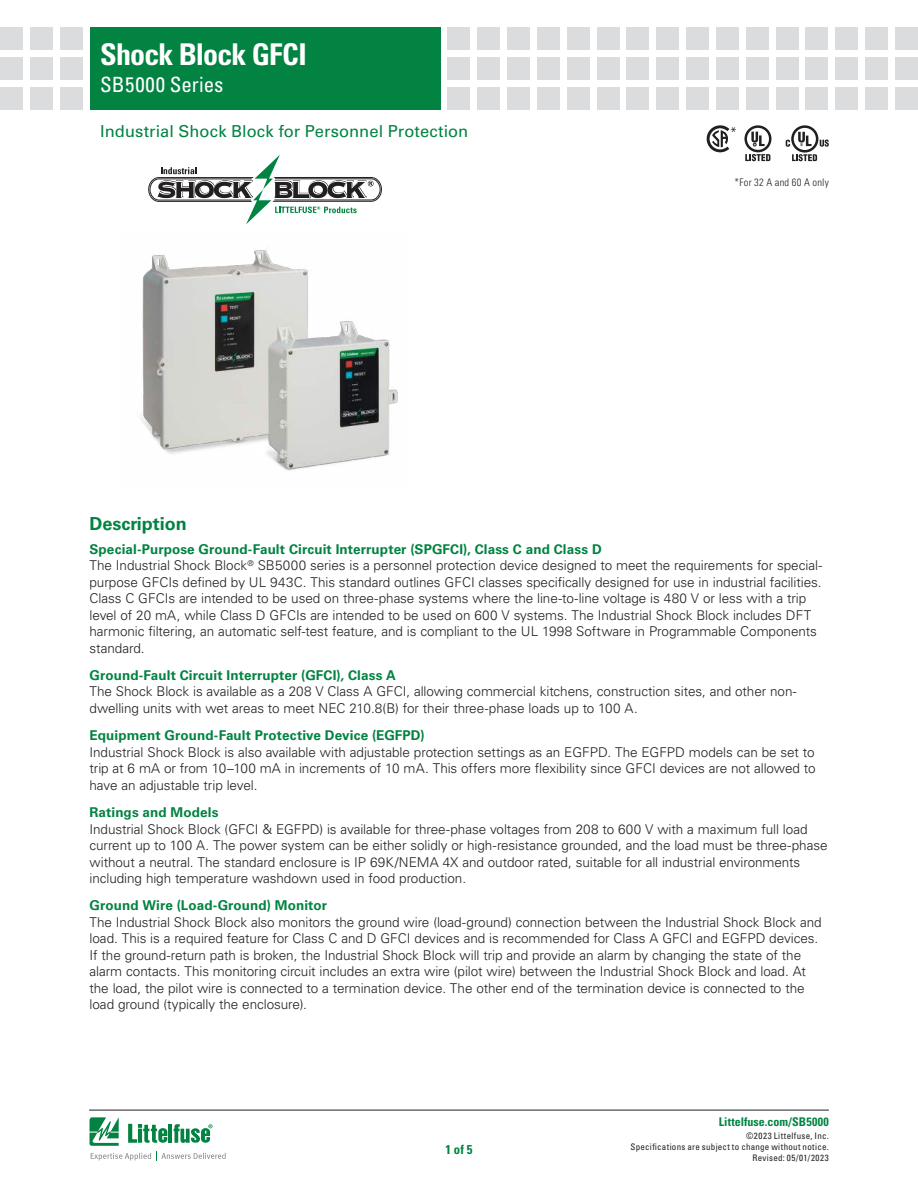
<style>
.page{position:relative;width:918px;height:1188px;background:#fff}
.page>*{position:absolute;margin:0;border:0;box-sizing:border-box;transform-origin:0 0}
.t1{font:700 condensed 30px "Univers LT Std";letter-spacing:-.03em;color:#fff}
.t2{font:condensed 21px "Univers LT Std";letter-spacing:.01em;color:#fff}
.t3{font:700 18px "Univers LT Std";color:#028342}
.t4{font:16.5px "Univers LT Std";color:#028342}
.t5{font:300 13.5px/16.5px "Univers LT Std";letter-spacing:-.005em;color:#221f20}
.t6{font:700 13.5px "Univers LT Std";letter-spacing:.005em;color:#028342}
.t7{font:700 condensed 12.75px "Univers LT Std";color:#028342}
.t8{font:700 condensed 12px "Univers LT Std";letter-spacing:.005em;color:#028342}
.t9{font:300 condensed 10.5px "Univers LT Std";letter-spacing:.02em;color:#221f20}
.t10{font:condensed 9px/10.8px "Univers LT Std";letter-spacing:.03em;color:#221f20;text-align:right}
.s1{font-weight:700;color:#028342}
</style>
<div class="page">
<hr style="left:89px;top:1110px;width:740px;height:1px;background:#221f20">
<div style="left:90px;top:27px;width:351px;height:82px;background:#028342"></div>
<div style="left:60px;top:27px;width:23px;height:23px;background:#dbdcde"></div>
<div style="left:60px;top:57px;width:23px;height:23px;background:#dbdcde"></div>
<div style="left:60px;top:87px;width:23px;height:22px;background:#dbdcde"></div>
<div style="left:30px;top:27px;width:23px;height:23px;background:#dbdcde"></div>
<div style="left:30px;top:57px;width:23px;height:23px;background:#dbdcde"></div>
<div style="left:30px;top:87px;width:23px;height:22px;background:#dbdcde"></div>
<div style="left:0;top:27px;width:23px;height:23px;background:#dbdcde"></div>
<div style="left:0;top:57px;width:23px;height:23px;background:#dbdcde"></div>
<div style="left:0;top:87px;width:23px;height:22px;background:#dbdcde"></div>
<div style="left:448px;top:27px;width:22px;height:23px;background:#dbdcde"></div>
<div style="left:448px;top:57px;width:22px;height:23px;background:#dbdcde"></div>
<div style="left:448px;top:87px;width:22px;height:22px;background:#dbdcde"></div>
<div style="left:477px;top:27px;width:23px;height:23px;background:#dbdcde"></div>
<div style="left:477px;top:57px;width:23px;height:23px;background:#dbdcde"></div>
<div style="left:477px;top:87px;width:23px;height:22px;background:#dbdcde"></div>
<div style="left:507px;top:27px;width:23px;height:23px;background:#dbdcde"></div>
<div style="left:507px;top:57px;width:23px;height:23px;background:#dbdcde"></div>
<div style="left:507px;top:87px;width:23px;height:22px;background:#dbdcde"></div>
<div style="left:537px;top:27px;width:23px;height:23px;background:#dbdcde"></div>
<div style="left:537px;top:57px;width:23px;height:23px;background:#dbdcde"></div>
<div style="left:537px;top:87px;width:23px;height:22px;background:#dbdcde"></div>
<div style="left:567px;top:27px;width:23px;height:23px;background:#dbdcde"></div>
<div style="left:567px;top:57px;width:23px;height:23px;background:#dbdcde"></div>
<div style="left:567px;top:87px;width:23px;height:22px;background:#dbdcde"></div>
<div style="left:597px;top:27px;width:23px;height:23px;background:#dbdcde"></div>
<div style="left:597px;top:57px;width:23px;height:23px;background:#dbdcde"></div>
<div style="left:597px;top:87px;width:23px;height:22px;background:#dbdcde"></div>
<div style="left:627px;top:27px;width:22px;height:23px;background:#dbdcde"></div>
<div style="left:627px;top:57px;width:22px;height:23px;background:#dbdcde"></div>
<div style="left:627px;top:87px;width:22px;height:22px;background:#dbdcde"></div>
<div style="left:656px;top:27px;width:23px;height:23px;background:#dbdcde"></div>
<div style="left:656px;top:57px;width:23px;height:23px;background:#dbdcde"></div>
<div style="left:656px;top:87px;width:23px;height:22px;background:#dbdcde"></div>
<div style="left:686px;top:27px;width:23px;height:23px;background:#dbdcde"></div>
<div style="left:686px;top:57px;width:23px;height:23px;background:#dbdcde"></div>
<div style="left:686px;top:87px;width:23px;height:22px;background:#dbdcde"></div>
<div style="left:716px;top:27px;width:23px;height:23px;background:#dbdcde"></div>
<div style="left:716px;top:57px;width:23px;height:23px;background:#dbdcde"></div>
<div style="left:716px;top:87px;width:23px;height:22px;background:#dbdcde"></div>
<div style="left:746px;top:27px;width:23px;height:23px;background:#dbdcde"></div>
<div style="left:746px;top:57px;width:23px;height:23px;background:#dbdcde"></div>
<div style="left:746px;top:87px;width:23px;height:22px;background:#dbdcde"></div>
<div style="left:805px;top:27px;width:23px;height:23px;background:#dbdcde"></div>
<div style="left:805px;top:57px;width:23px;height:23px;background:#dbdcde"></div>
<div style="left:805px;top:87px;width:23px;height:22px;background:#dbdcde"></div>
<div style="left:776px;top:27px;width:22px;height:23px;background:#dbdcde"></div>
<div style="left:776px;top:57px;width:22px;height:23px;background:#dbdcde"></div>
<div style="left:776px;top:87px;width:22px;height:22px;background:#dbdcde"></div>
<div style="left:835px;top:27px;width:23px;height:23px;background:#dbdcde"></div>
<div style="left:835px;top:57px;width:23px;height:23px;background:#dbdcde"></div>
<div style="left:835px;top:87px;width:23px;height:22px;background:#dbdcde"></div>
<div style="left:865px;top:27px;width:23px;height:23px;background:#dbdcde"></div>
<div style="left:865px;top:57px;width:23px;height:23px;background:#dbdcde"></div>
<div style="left:865px;top:87px;width:23px;height:22px;background:#dbdcde"></div>
<div style="left:895px;top:27px;width:23px;height:23px;background:#dbdcde"></div>
<div style="left:895px;top:57px;width:23px;height:23px;background:#dbdcde"></div>
<div style="left:895px;top:87px;width:23px;height:22px;background:#dbdcde"></div>
<svg style="left:90px;top:1117px;width:136px;height:44px"></svg>
<img style="left:139px;top:247px;width:259px;height:224px">
<svg style="left:148px;top:154px;width:234px;height:70px"></svg>
<svg style="left:744px;top:125px;width:27px;height:36px"></svg>
<svg style="left:786px;top:125px;width:43px;height:36px"></svg>
<svg style="left:707px;top:125px;width:22px;height:27px"></svg>
<h1 class="t1" style="left:100px;top:37px;width:208px">Shock Block GFCI</h1>
<h2 class="t2" style="left:100px;top:72px;width:125px">SB5000 Series</h2>
<p class="t4" style="left:100px;top:122px;width:370px">Industrial Shock Block for Personnel Protection</p>
<p class="t5" style="left:730px;top:125px;width:9px">*</p>
<p class="t9" style="left:735px;top:178px;width:96px">*For 32 A and 60 A only</p>
<h3 class="t3" style="left:90px;top:517px;width:99px">Description</h3>
<p class="t5" style="left:90px;top:542px;width:734px"><span class="s1">Special-Purpose Ground-Fault Circuit Interrupter (SPGFCI), Class C and Class D<br></span>The Industrial Shock Block<sup>®</sup> SB5000 series is a personnel protection device designed to meet the requirements for special&shy;purpose GFCIs defined by UL 943C. This standard outlines GFCI classes specifically designed for use in industrial facilities.<br>Class C GFCIs are intended to be used on three-phase systems where the line-to-line voltage is 480 V or less with a trip level of 20 mA, while Class D GFCIs are intended to be used on 600 V systems. The Industrial Shock Block includes DFT harmonic filtering, an automatic self-test feature, and is compliant to the UL 1998 Software in Programmable Components standard.</p>
<p class="t6" style="left:90px;top:670px;width:308px">Ground-Fault Circuit Interrupter (GFCI), Class A</p>
<p class="t5" style="left:90px;top:685px;width:709px">The Shock Block is available as a 208 V Class A GFCI, allowing commercial kitchens, construction sites, and other non&shy;dwelling units with wet areas to meet NEC 210.8(B) for their three-phase loads up to 100 A.</p>
<p class="t6" style="left:90px;top:730px;width:337px">Equipment Ground-Fault Protective Device (EGFPD)</p>
<p class="t5" style="left:90px;top:745px;width:728px;text-align:justify">Industrial Shock Block is also available with adjustable protection settings as an EGFPD. The EGFPD models can be set to trip at 6 mA or from 10–100 mA in increments of 10 mA. This offers more flexibility since GFCI devices are not allowed to have an adjustable trip level.</p>
<p class="t6" style="left:90px;top:807px;width:131px">Ratings and Models</p>
<p class="t5" style="left:90px;top:822px;width:740px">Industrial Shock Block (GFCI &amp; EGFPD) is available for three-phase voltages from 208 to 600 V with a maximum full load current up to 100 A. The power system can be either solidly or high-resistance grounded, and the load must be three-phase without a neutral. The standard enclosure is IP 69K/NEMA 4X and outdoor rated, suitable for all industrial environments including high temperature washdown used in food production.</p>
<p class="t6" style="left:90px;top:900px;width:239px">Ground Wire (Load-Ground) Monitor</p>
<p class="t5" style="left:90px;top:915px;width:734px">The Industrial Shock Block also monitors the ground wire (load-ground) connection between the Industrial Shock Block and load. This is a required feature for Class C and D GFCI devices and is recommended for Class A GFCI and EGFPD devices.<br>If the ground-return path is broken, the Industrial Shock Block will trip and provide an alarm by changing the state of the alarm contacts. This monitoring circuit includes an extra wire (pilot wire) between the Industrial Shock Block and load. At the load, the pilot wire is connected to a termination device. The other end of the termination device is connected to the load ground (typically the enclosure).</p>
<p class="t7" style="left:445px;top:1145px;width:29px">1 of 5</p>
<p class="t8" style="left:719px;top:1118px;width:112px">Littelfuse.com/SB5000</p>
<p class="t10" style="left:631px;top:1131px;width:200px">©2023 Littelfuse, Inc.<br>Specifications are subject to change without notice.<br>Revised: 05/01/2023</p>
</div>
